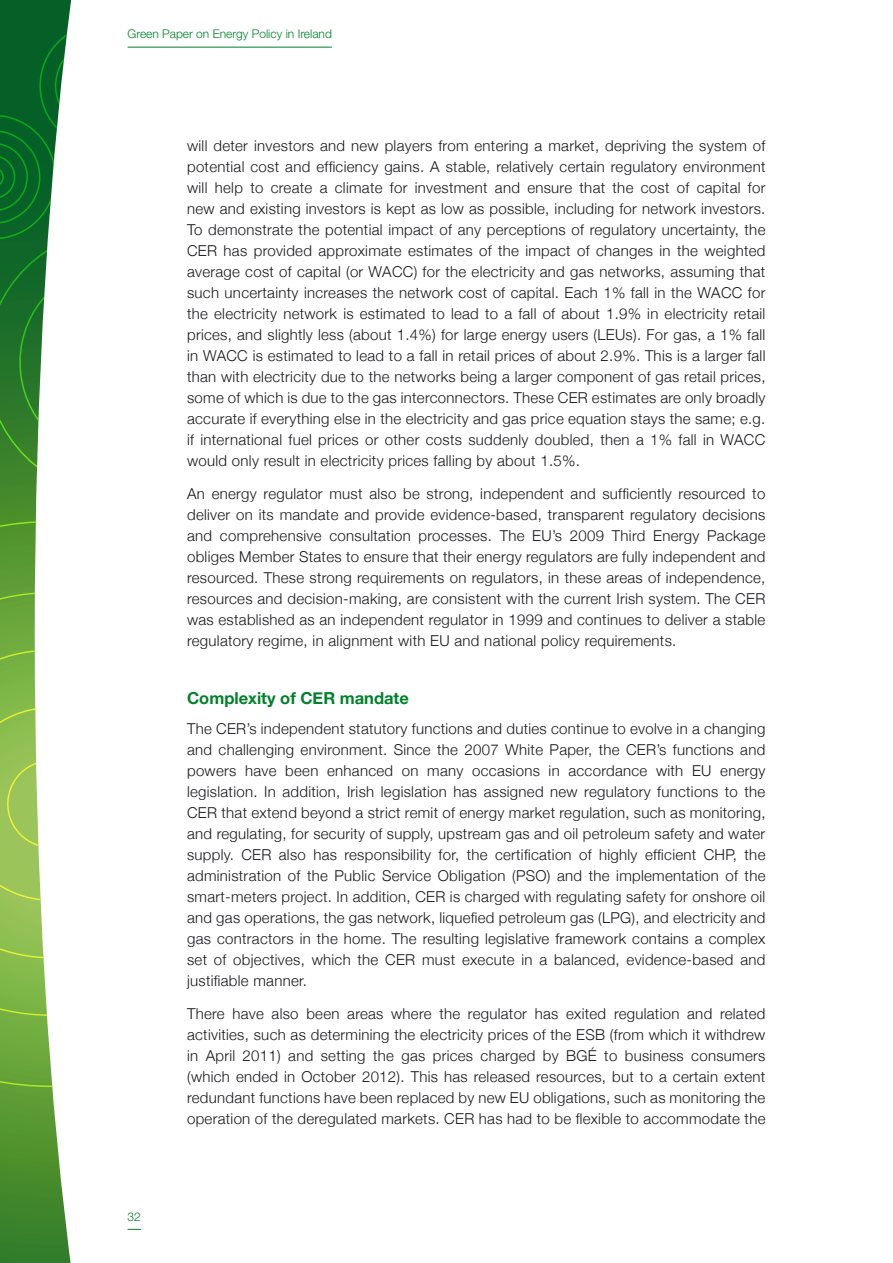
<style>
.page{position:relative;width:893px;height:1263px;background:#fff}
.page>*{position:absolute;margin:0;border:0;box-sizing:border-box;transform-origin:0 0}
.Head_IV{font:700 16.5px "Helvetica Neue";color:#00812b}
.Body_Text__10___3{font:300 15px/21px "Helvetica Neue";letter-spacing:.02em;color:#1a171c;text-align:justify}
.t1{font:300 12px "Helvetica Neue LT Std";color:#00812b}
</style>
<div class="page">
<svg style="left:0;top:0;width:72px;height:1263px"></svg>
<svg style="left:0;top:521px;width:72px;height:566px"></svg>
<svg style="left:0;top:23px;width:72px;height:473px"></svg>
<hr style="left:128px;top:47px;width:204px;height:1px;background:#00812b">
<svg style="left:128px;top:1229px;width:13px;height:1px"></svg>
<p class="t1" style="left:128px;top:27px;width:206px">Green Paper on Energy Policy in Ireland</p>
<p class="Body_Text__10___3" style="left:187px;top:134px;width:580px">will deter investors and new players from entering a market, depriving the system of potential cost and efficiency gains. A stable, relatively certain regulatory environment will help to create a climate for investment and ensure that the cost of capital for new and existing investors is kept as low as possible, including for network investors.<br>To demonstrate the potential impact of any perceptions of regulatory uncertainty, the CER has provided approximate estimates of the impact of changes in the weighted average cost of capital (or WACC) for the electricity and gas networks, assuming that such uncertainty increases the network cost of capital. Each 1% fall in the WACC for the electricity network is estimated to lead to a fall of about 1.9% in electricity retail prices, and slightly less (about 1.4%) for large energy users (LEUs). For gas, a 1% fall in WACC is estimated to lead to a fall in retail prices of about 2.9%. This is a larger fall than with electricity due to the networks being a larger component of gas retail prices, some of which is due to the gas interconnectors. These CER estimates are only broadly accurate if everything else in the electricity and gas price equation stays the same; e.g. if international fuel prices or other costs suddenly doubled, then a 1% fall in WACC would only result in electricity prices falling by about 1.5%.</p>
<p class="Body_Text__10___3" style="left:187px;top:483px;width:580px">An energy regulator must also be strong, independent and sufficiently resourced to deliver on its mandate and provide evidence-based, transparent regulatory decisions and comprehensive consultation processes. The EU’s 2009 Third Energy Package obliges Member States to ensure that their energy regulators are fully independent and resourced. These strong requirements on regulators, in these areas of independence, resources and decision-making, are consistent with the current Irish system. The CER was established as an independent regulator in 1999 and continues to deliver a stable regulatory regime, in alignment with EU and national policy requirements.</p>
<p class="t1" style="left:128px;top:1209px;width:15px">32</p>
<p class="Head_IV" style="left:187px;top:688px;width:223px">Complexity of CER mandate</p>
<p class="Body_Text__10___3" style="left:187px;top:717px;width:580px">The CER’s independent statutory functions and duties continue to evolve in a changing and challenging environment. Since the 2007 White Paper, the CER’s functions and powers have been enhanced on many occasions in accordance with EU energy legislation. In addition, Irish legislation has assigned new regulatory functions to the CER that extend beyond a strict remit of energy market regulation, such as monitoring, and regulating, for security of supply, upstream gas and oil petroleum safety and water supply. CER also has responsibility for, the certification of highly efficient CHP, the administration of the Public Service Obligation (PSO) and the implementation of the smart-meters project. In addition, CER is charged with regulating safety for onshore oil and gas operations, the gas network, liquefied petroleum gas (LPG), and electricity and gas contractors in the home. The resulting legislative framework contains a complex set of objectives, which the CER must execute in a balanced, evidence-based and justifiable manner.</p>
<p class="Body_Text__10___3" style="left:187px;top:1003px;width:580px">There have also been areas where the regulator has exited regulation and related activities, such as determining the electricity prices of the ESB (from which it withdrew in April 2011) and setting the gas prices charged by BGÉ to business consumers (which ended in October 2012). This has released resources, but to a certain extent redundant functions have been replaced by new EU obligations, such as monitoring the operation of the deregulated markets. CER has had to be flexible to accommodate the</p>
</div>
